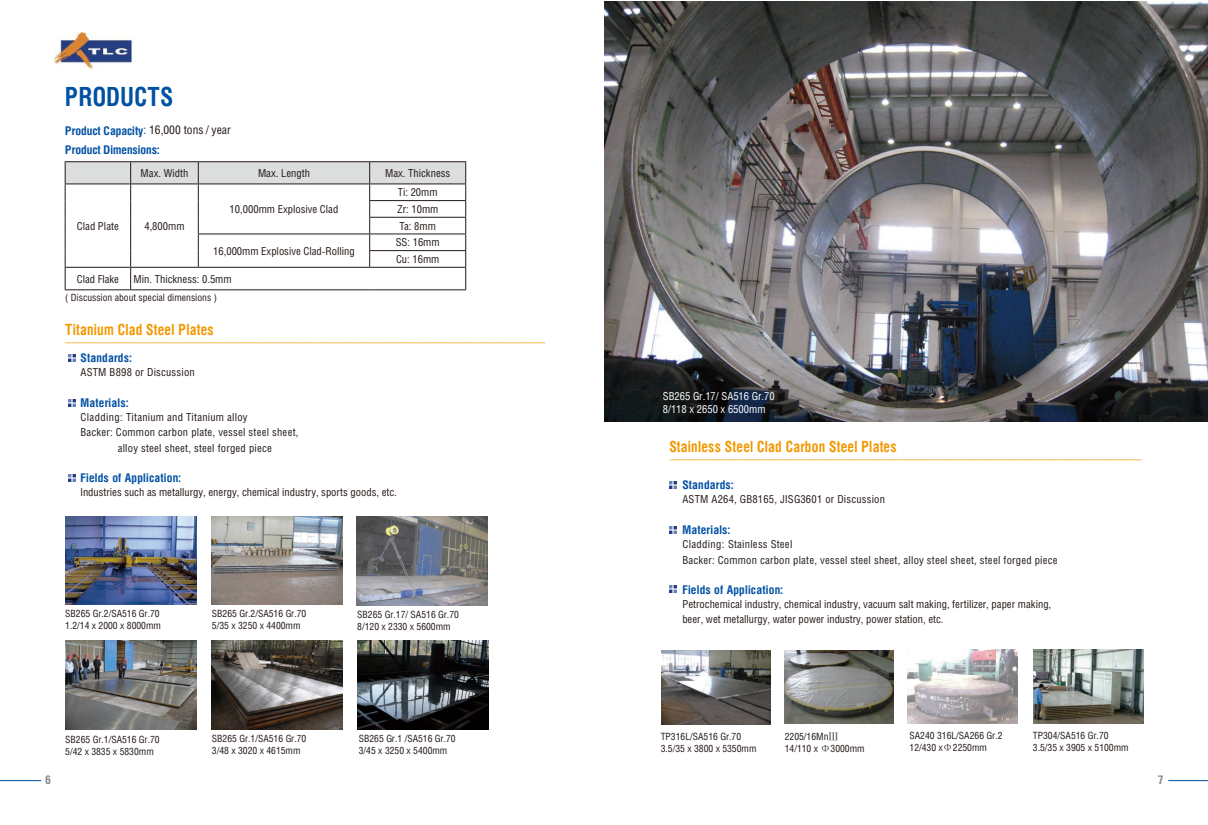
<style>
.page{position:relative;width:1208px;height:825px;background:#fff}
.page>*{position:absolute;margin:0;border:0;box-sizing:border-box;transform-origin:0 0}
.t1{font:700 26.4px "Helios Cond";letter-spacing:.02em;color:#0051a4;scale:.91 1}
.t2{font:700 15.4px "Helios Cond";letter-spacing:.02em;color:#f39800;scale:.91 1}
.t3{font:700 12px "Helios Cond";letter-spacing:.02em;color:#0051a4}
.t4{font:700 12px/19px "Helios Cond";color:#0051a4}
.t5{font:700 12px "Helios Cond";color:#898989}
.t6{font:11px/16.7px "Helios Cond";color:#231916}
.t7{font:11px/15.5px "Helios Cond";letter-spacing:.02em;color:#231916}
.t8{font:11px/13.2px "Helios Cond";color:#fff}
.t9{font:10px/12px "Helios Cond";color:#231916}
.t10{font:300 10px "Helios Cond";color:#f39800}
.s1{font-weight:400}
.s2{font-weight:400;color:#231916}
.s3{font-family:"Sim Sun"}
</style>
<div class="page">
<hr style="left:0;top:780px;width:41px;height:1px;background:#0051a4">
<img style="left:55px;top:32px;width:77px;height:37px">
<hr style="left:1168px;top:780px;width:40px;height:1px;background:#0051a4">
<svg style="left:69px;top:354px;width:7px;height:7px"></svg>
<svg style="left:670px;top:481px;width:7px;height:7px"></svg>
<svg style="left:69px;top:400px;width:7px;height:7px"></svg>
<svg style="left:670px;top:526px;width:7px;height:7px"></svg>
<svg style="left:69px;top:474px;width:7px;height:7px"></svg>
<svg style="left:670px;top:586px;width:7px;height:7px"></svg>
<img style="left:357px;top:517px;width:131px;height:88px">
<img style="left:66px;top:516px;width:131px;height:89px">
<img style="left:211px;top:641px;width:131px;height:88px">
<img style="left:65px;top:641px;width:131px;height:88px">
<img style="left:357px;top:640px;width:131px;height:89px">
<img style="left:211px;top:517px;width:132px;height:88px">
<img style="left:784px;top:650px;width:110px;height:74px">
<img style="left:661px;top:650px;width:109px;height:74px">
<img style="left:908px;top:649px;width:109px;height:75px">
<hr style="left:65px;top:161px;width:66px;height:1px;background:#231916">
<hr style="left:131px;top:161px;width:67px;height:1px;background:#231916">
<hr style="left:198px;top:161px;width:172px;height:1px;background:#231916">
<hr style="left:370px;top:161px;width:96px;height:1px;background:#231916">
<svg style="left:65px;top:162px;width:401px;height:127px"></svg>
<hr style="left:65px;top:289px;width:66px;height:1px;background:#231916">
<hr style="left:131px;top:289px;width:67px;height:1px;background:#231916">
<hr style="left:198px;top:289px;width:172px;height:1px;background:#231916">
<hr style="left:370px;top:289px;width:96px;height:1px;background:#231916">
<img style="left:1033px;top:649px;width:110px;height:75px">
<img style="left:604px;top:1px;width:604px;height:420px">
<p class="t1" style="left:65px;top:81px;width:120px">PRODUCTS</p>
<p class="t4" style="left:65px;top:120px;width:167px">Product Capacity<span class="s1">:</span> <span class="s2">16,000 tons / year<br></span>Product Dimensions:</p>
<p class="t6" style="left:141px;top:164px;width:49px">Max. Width</p>
<p class="t6" style="left:258px;top:164px;width:53px">Max. Length</p>
<p class="t6" style="left:385px;top:164px;width:67px">Max. Thickness</p>
<p class="t6" style="left:77px;top:217px;width:43px">Clad Plate</p>
<p class="t6" style="left:144px;top:217px;width:42px">4,800mm</p>
<p class="t6" style="left:230px;top:200px;width:110px">10,000mm Explosive Clad</p>
<p class="t6" style="left:397px;top:184px;width:43px;text-align:justify">Ti: 20mm Zr: 10mm Ta: 8mm</p>
<p class="t6" style="left:213px;top:242px;width:143px">16,000mm Explosive Clad-Rolling</p>
<p class="t6" style="left:396px;top:234px;width:45px">SS: 16mm<br>Cu: 16mm</p>
<p class="t6" style="left:77px;top:270px;width:44px">Clad Flake</p>
<p class="t6" style="left:133px;top:270px;width:100px">Min. Thickness: 0.5mm</p>
<p class="t9" style="left:65px;top:292px;width:153px">( Discussion about special dimensions )</p>
<p class="t2" style="left:65px;top:320px;width:165px">Titanium Clad Steel Plates</p>
<p class="t10" style="left:65px;top:333px;width:482px">_____________________________________________________________________________________________________________________</p>
<p class="t3" style="left:80px;top:351px;width:53px">Standards:</p>
<p class="t7" style="left:80px;top:365px;width:116px">ASTM B898 or Discussion</p>
<p class="t3" style="left:80px;top:396px;width:49px">Materials:</p>
<p class="t7" style="left:80px;top:410px;width:169px">Cladding: Titanium and Titanium alloy</p>
<p class="t7" style="left:80px;top:425px;width:219px">Backer: Common carbon plate, vessel steel sheet,</p>
<p class="t7" style="left:118px;top:440px;width:156px">alloy steel sheet, steel forged piece</p>
<p class="t3" style="left:80px;top:471px;width:102px">Fields of Application:</p>
<p class="t6" style="left:80px;top:484px;width:318px">Industries such as metallurgy, energy, chemical industry, sports goods, etc.</p>
<p class="t9" style="left:65px;top:607px;width:97px">SB265 Gr.2/SA516 Gr.70<br>1.2/14 x 2000 x 8000mm</p>
<p class="t9" style="left:65px;top:733px;width:96px">SB265 Gr.1/SA516 Gr.70<br>5/42 x 3835 x 5830mm</p>
<p class="t9" style="left:212px;top:607px;width:96px">SB265 Gr.2/SA516 Gr.70<br>5/35 x 3250 x 4400mm</p>
<p class="t9" style="left:357px;top:608px;width:103px">SB265 Gr.17/ SA516 Gr.70<br>8/120 x 2330 x 5600mm</p>
<p class="t9" style="left:212px;top:732px;width:96px">SB265 Gr.1/SA516 Gr.70<br>3/48 x 3020 x 4615mm</p>
<p class="t9" style="left:359px;top:732px;width:98px">SB265 Gr.1 /SA516 Gr.70<br>3/45 x 3250 x 5400mm</p>
<p class="t8" style="left:663px;top:389px;width:113px">SB265 Gr.17/ SA516 Gr.70<br>8/118 x 2650 x 6500mm</p>
<p class="t2" style="left:669px;top:438px;width:251px">Stainless Steel Clad Carbon Steel Plates</p>
<p class="t10" style="left:669px;top:450px;width:474px">___________________________________________________________________________________________________________________</p>
<p class="t3" style="left:682px;top:478px;width:53px">Standards:</p>
<p class="t7" style="left:682px;top:491px;width:204px">ASTM A264, GB8165, JISG3601 or Discussion</p>
<p class="t3" style="left:682px;top:523px;width:49px">Materials:</p>
<p class="t7" style="left:682px;top:536px;width:377px">Cladding: Stainless Steel<br>Backer: Common carbon plate, vessel steel sheet, alloy steel sheet, steel forged piece</p>
<p class="t3" style="left:682px;top:583px;width:102px">Fields of Application:</p>
<p class="t6" style="left:682px;top:597px;width:370px;line-height:15px">Petrochemical industry, chemical industry, vacuum salt making, fertilizer, paper making, beer, wet metallurgy, water power industry, power station, etc.</p>
<p class="t9" style="left:660px;top:730px;width:97px">TP316L/SA516 Gr.70<br>3.5/35 x 3800 x 5350mm</p>
<p class="t9" style="left:1033px;top:729px;width:97px">TP304/SA516 Gr.70<br>3.5/35 x 3905 x 5100mm</p>
<p class="t9" style="left:784px;top:730px;width:81px">2205/16Mn<span class="s3">Ⅲ<br></span>14/110 x <span class="s3">Φ</span>3000mm</p>
<p class="t9" style="left:909px;top:729px;width:94px">SA240 316L/SA266 Gr.2<br>12/430 x<span class="s3">Φ</span>2250mm</p>
<p class="t5" style="left:45px;top:772px;width:7px">6</p>
<p class="t5" style="left:1157px;top:772px;width:7px">7</p>
</div>
